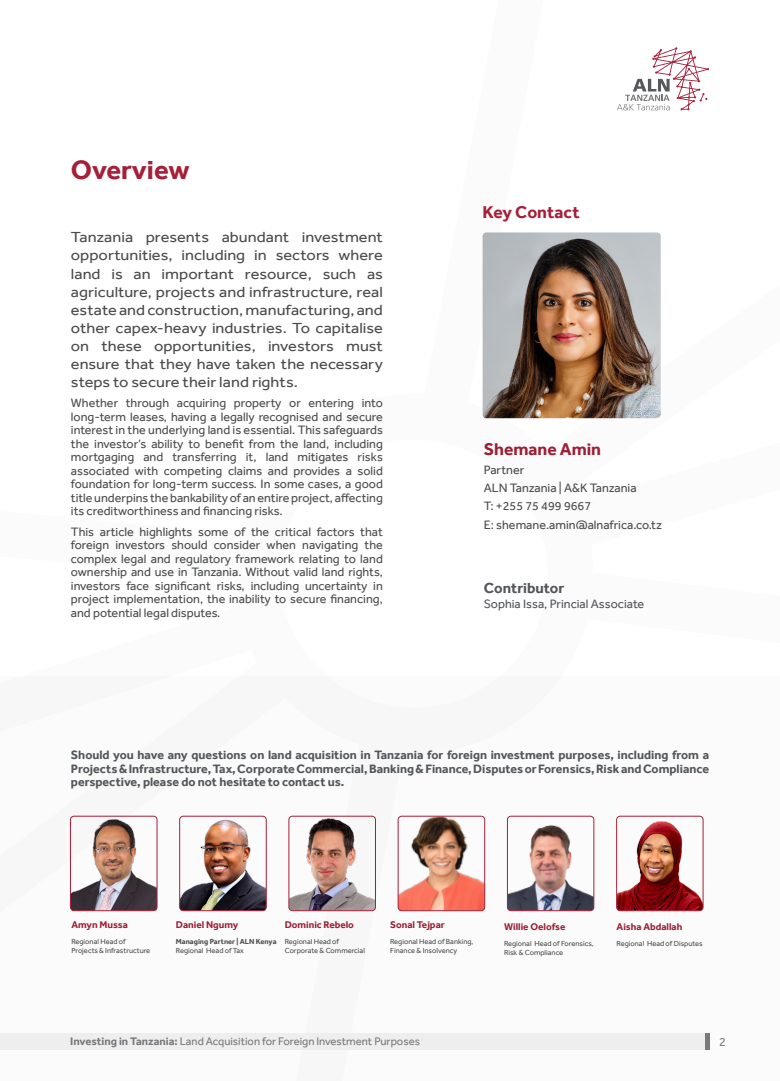
<style>
.page{position:relative;width:780px;height:1081px;background:#fff}
.page>*{position:absolute;margin:0;border:0;box-sizing:border-box;transform-origin:0 0}
.t1{font:700 27.5px "Effra";color:#a51f38}
.BODY_TEXT{font:700 17.5px "Effra";color:#9c2035}
.t2{font:700 17.5px "Effra";color:#a51f38}
.BODY_TEXT_PARA_1{font:15px/18px "Effra";color:#4b4c4d;text-align:justify;scale:1.09 1}
.BODY_TEXT-2{font:700 15px "Effra";color:#53565a}
.BODY_TEXT-3{font:12.5px/13.5px "Effra";color:#4b4c4d;text-align:justify}
.BODY_TEXT-4{font:700 12.5px/13.5px "Effra";color:#53565a;text-align:justify}
.BODY_TEXT-5{font:12.5px "Effra";color:#53565a}
.t3{font:12.5px "Effra";color:#75787b}
.t4{font:11.25px "Effra";color:#757679}
.BODY_TEXT-6{font:700 10px "Effra";color:#9c2035}
.BODY_TEXT-7{font:7.5px/9px "Effra";color:#4b4c4d}
.BODY_TEXT-8{font:700 7.5px/9px "Effra";color:#4b4c4d}
.s1{font-weight:400}
.s2{font-weight:700}
</style>
<div class="page">
<svg style="left:617px;top:47px;width:92px;height:63px"></svg>
<div style="left:0;top:676px;width:780px;height:405px;background:#fbfbfb"></div>
<img style="left:482px;top:232px;width:178px;height:186px">
<img style="left:70px;top:816px;width:87px;height:94px">
<div style="left:70px;top:816px;width:87px;height:95px;border:1px solid #a51f38;border-radius:4px"></div>
<img style="left:180px;top:816px;width:86px;height:94px">
<div style="left:179px;top:816px;width:87px;height:95px;border:1px solid #a51f38;border-radius:4px"></div>
<img style="left:398px;top:816px;width:86px;height:94px">
<div style="left:398px;top:816px;width:87px;height:95px;border:1px solid #a51f38;border-radius:4px"></div>
<img style="left:289px;top:816px;width:86px;height:94px">
<div style="left:289px;top:816px;width:86px;height:95px;border:1px solid #a51f38;border-radius:4px"></div>
<img style="left:507px;top:816px;width:86px;height:94px">
<div style="left:507px;top:816px;width:87px;height:95px;border:1px solid #a51f38;border-radius:4px"></div>
<img style="left:616px;top:816px;width:87px;height:94px">
<div style="left:616px;top:816px;width:87px;height:95px;border:1px solid #a51f38;border-radius:4px"></div>
<p class="t1" style="left:71px;top:154px;width:120px">Overview</p>
<p class="BODY_TEXT_PARA_1" style="left:71px;top:228px;width:288px">Tanzania presents abundant investment opportunities, including in sectors where land is an important resource, such as agriculture, projects and infrastructure, real estate and construction, manufacturing, and other capex-heavy industries. To capitalise on these opportunities, investors must ensure that they have taken the necessary steps to secure their land rights.</p>
<p class="BODY_TEXT-3" style="left:71px;top:396px;width:313px">Whether through acquiring property or entering into long-term leases, having a legally recognised and secure interest in the underlying land is essential. This safeguards the investor’s ability to benefit from the land, including mortgaging and transferring it, land mitigates risks associated with competing claims and provides a solid foundation for long-term success. In some cases, a good title underpins the bankability of an entire project, affecting its creditworthiness and financing risks.</p>
<p class="BODY_TEXT-3" style="left:71px;top:525px;width:313px">This article highlights some of the critical factors that foreign investors should consider when navigating the complex legal and regulatory framework relating to land ownership and use in Tanzania. Without valid land rights, investors face significant risks, including uncertainty in project implementation, the inability to secure financing, and potential legal disputes.</p>
<p class="t2" style="left:482px;top:202px;width:99px">Key Contact</p>
<p class="BODY_TEXT" style="left:484px;top:439px;width:119px">Shemane Amin</p>
<p class="BODY_TEXT-3" style="left:484px;top:462px;width:42px">Partner</p>
<p class="BODY_TEXT-3" style="left:484px;top:481px;width:154px">ALN Tanzania | A&amp;K Tanzania</p>
<p class="BODY_TEXT-3" style="left:484px;top:499px;width:109px">T: +255 75 499 9667</p>
<p class="BODY_TEXT-3" style="left:484px;top:517px;width:180px">E: shemane.amin@alnafrica.co.tz</p>
<p class="BODY_TEXT-2" style="left:484px;top:579px;width:82px">Contributor</p>
<p class="BODY_TEXT-5" style="left:484px;top:596px;width:162px">Sophia Issa, Princial Associate</p>
<p class="BODY_TEXT-4" style="left:71px;top:748px;width:639px">Should you have any questions on land acquisition in Tanzania for foreign investment purposes, including from a Projects &amp; Infrastructure, Tax, Corporate Commercial, Banking &amp; Finance, Disputes or Forensics, Risk and Compliance perspective, please do not hesitate to contact us.</p>
<p class="BODY_TEXT-6" style="left:71px;top:919px;width:58px">Amyn Mussa</p>
<p class="BODY_TEXT-7" style="left:71px;top:937px;width:80px">Regional Head of<br>Projects &amp; Infrastructure</p>
<p class="BODY_TEXT-6" style="left:176px;top:919px;width:64px">Daniel Ngumy</p>
<p class="BODY_TEXT-8" style="left:176px;top:937px;width:102px">Managing Partner | ALN Kenya<br><span class="s1">Regional Head of Tax</span></p>
<p class="BODY_TEXT-6" style="left:285px;top:919px;width:71px">Dominic Rebelo</p>
<p class="BODY_TEXT-7" style="left:285px;top:937px;width:82px">Regional Head of<br>Corporate &amp; Commercial</p>
<p class="BODY_TEXT-6" style="left:390px;top:919px;width:56px">Sonal Tejpar</p>
<p class="BODY_TEXT-7" style="left:390px;top:937px;width:85px">Regional Head of Banking,<br>Finance &amp; Insolvency</p>
<p class="BODY_TEXT-6" style="left:504px;top:920px;width:63px">Willie Oelofse</p>
<p class="BODY_TEXT-7" style="left:504px;top:939px;width:91px">Regional Head of Forensics,<br>Risk &amp; Compliance</p>
<p class="BODY_TEXT-6" style="left:616px;top:920px;width:67px">Aisha Abdallah</p>
<p class="BODY_TEXT-7" style="left:616px;top:939px;width:88px">Regional Head of Disputes</p>
<p class="t4" style="left:70px;top:1035px;width:351px"><span class="s2">Investing in Tanzania:</span> Land Acquisition for Foreign Investment Purposes</p>
<p class="t3" style="left:719px;top:1034px;width:8px">2</p>
</div>
